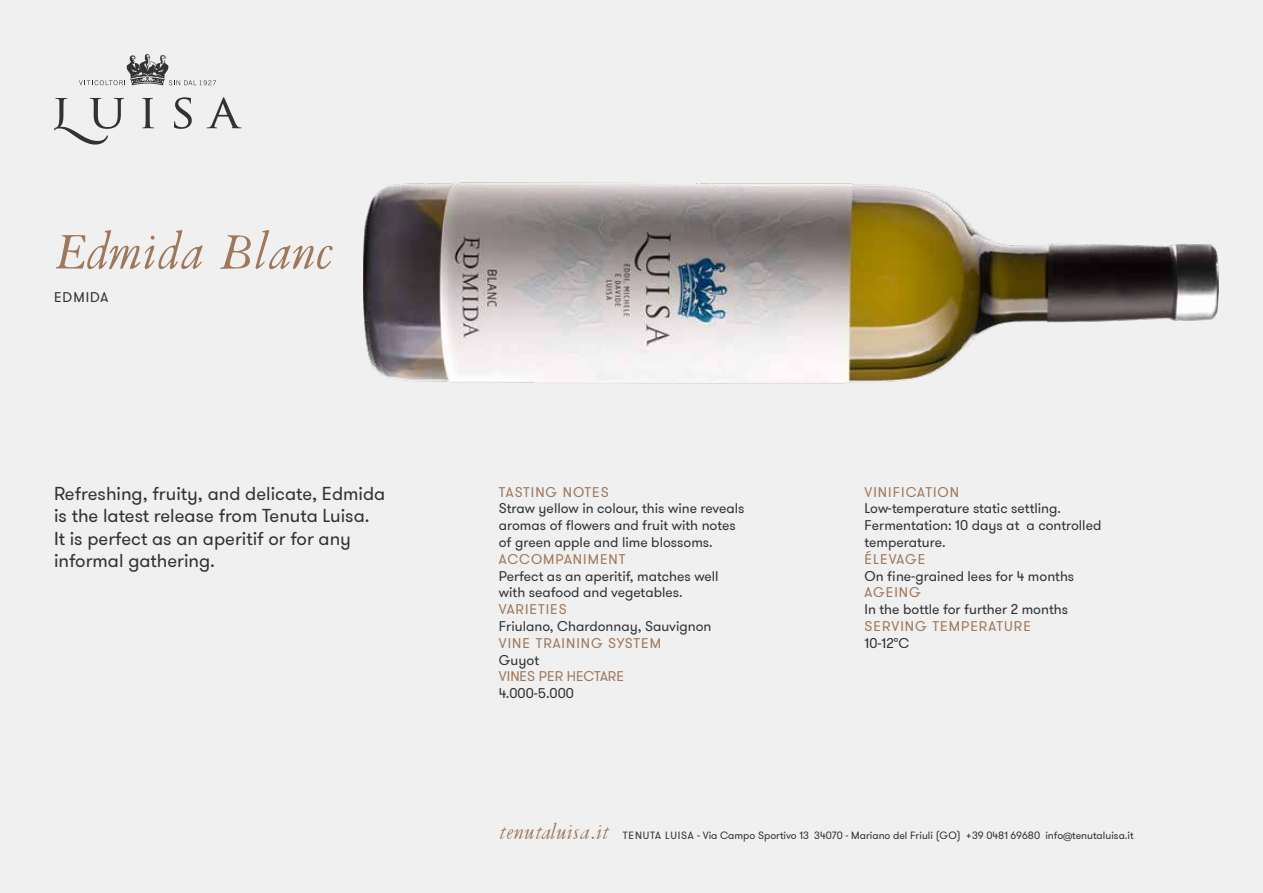
<style>
.page{position:relative;width:1263px;height:893px;background:#f0f0f0}
.page>*{position:absolute;margin:0;border:0;box-sizing:border-box;transform-origin:0 0}
.t1{font:italic 58.95px "Van Dijck MTW04";color:#9f785b}
.t2{font:italic 24.9px "Van Dijck MTW04";color:#9f785b}
.t3{font:18.6px/22.4px "GT Walsheim Pro";color:#313234}
.t4{font:13.95px/16.8px "GT Walsheim Pro";color:#313234}
.t5{font:13.95px "GT Walsheim Pro";letter-spacing:.07em;color:#9f785b}
.t6{font:13.95px "GT Walsheim Pro";color:#9f785b}
.t7{font:10.5px "GT Walsheim Pro";color:#313234}
</style>
<div class="page">
<svg style="left:142px;top:98px;width:12px;height:30px"></svg>
<svg style="left:174px;top:97px;width:18px;height:32px"></svg>
<svg style="left:207px;top:97px;width:35px;height:31px"></svg>
<svg style="left:54px;top:98px;width:70px;height:47px"></svg>
<svg style="left:79px;top:54px;width:137px;height:31px"></svg>
<img style="left:363px;top:182px;width:855px;height:202px">
<h1 class="t1" style="left:54px;top:215px;width:281px">Edmida Blanc</h1>
<p class="t4" style="left:54px;top:289px;width:56px">EDMIDA</p>
<h3 class="t3" style="left:54px;top:483px;width:333px">Refreshing, fruity, and delicate, Edmida is the latest release from Tenuta Luisa.<br>It is perfect as an aperitif or for any informal gathering.</h3>
<p class="t5" style="left:864px;top:483px;width:96px">VINIFICATION</p>
<p class="t5" style="left:499px;top:483px;width:111px">TASTING NOTES</p>
<p class="t4" style="left:499px;top:500px;width:247px">Straw yellow in colour, this wine reveals aromas of fl owers and fruit with notes of green apple and lime blossoms.</p>
<p class="t5" style="left:499px;top:550px;width:128px">ACCOMPANIMENT</p>
<p class="t4" style="left:499px;top:568px;width:221px">Perfect as an aperitif, matches well with seafood and vegetables.</p>
<p class="t5" style="left:499px;top:600px;width:69px">VARIETIES</p>
<p class="t4" style="left:499px;top:618px;width:214px">Friulano, Chardonnay, Sauvignon</p>
<p class="t5" style="left:499px;top:634px;width:164px">VINE TRAINING SYSTEM</p>
<p class="t4" style="left:499px;top:652px;width:42px">Guyot</p>
<p class="t6" style="left:499px;top:668px;width:127px">VINES PER HECTARE</p>
<p class="t4" style="left:499px;top:685px;width:76px">4.000-5.000</p>
<p class="t4" style="left:864px;top:500px;width:238px">Low-temperature static settling.<br>Fermentation: 10 days at a controlled temperature.</p>
<p class="t5" style="left:864px;top:550px;width:62px">ÉLEVAGE</p>
<p class="t4" style="left:864px;top:568px;width:211px">On fi ne-grained lees for 4 months</p>
<p class="t5" style="left:864px;top:584px;width:58px">AGEING</p>
<p class="t4" style="left:864px;top:601px;width:205px">In the bottle for further 2 months</p>
<p class="t5" style="left:864px;top:617px;width:168px">SERVING TEMPERATURE</p>
<p class="t4" style="left:864px;top:635px;width:46px">10-12°C</p>
<h2 class="t2" style="left:499px;top:816px;width:112px">tenutaluisa.it</h2>
<p class="t7" style="left:623px;top:829px;width:512px">TENUTA LUISA - Via Campo Sportivo 13 34070 - Mariano del Friuli (GO) +39 0481 69680 info@tenutaluisa.it</p>
</div>
